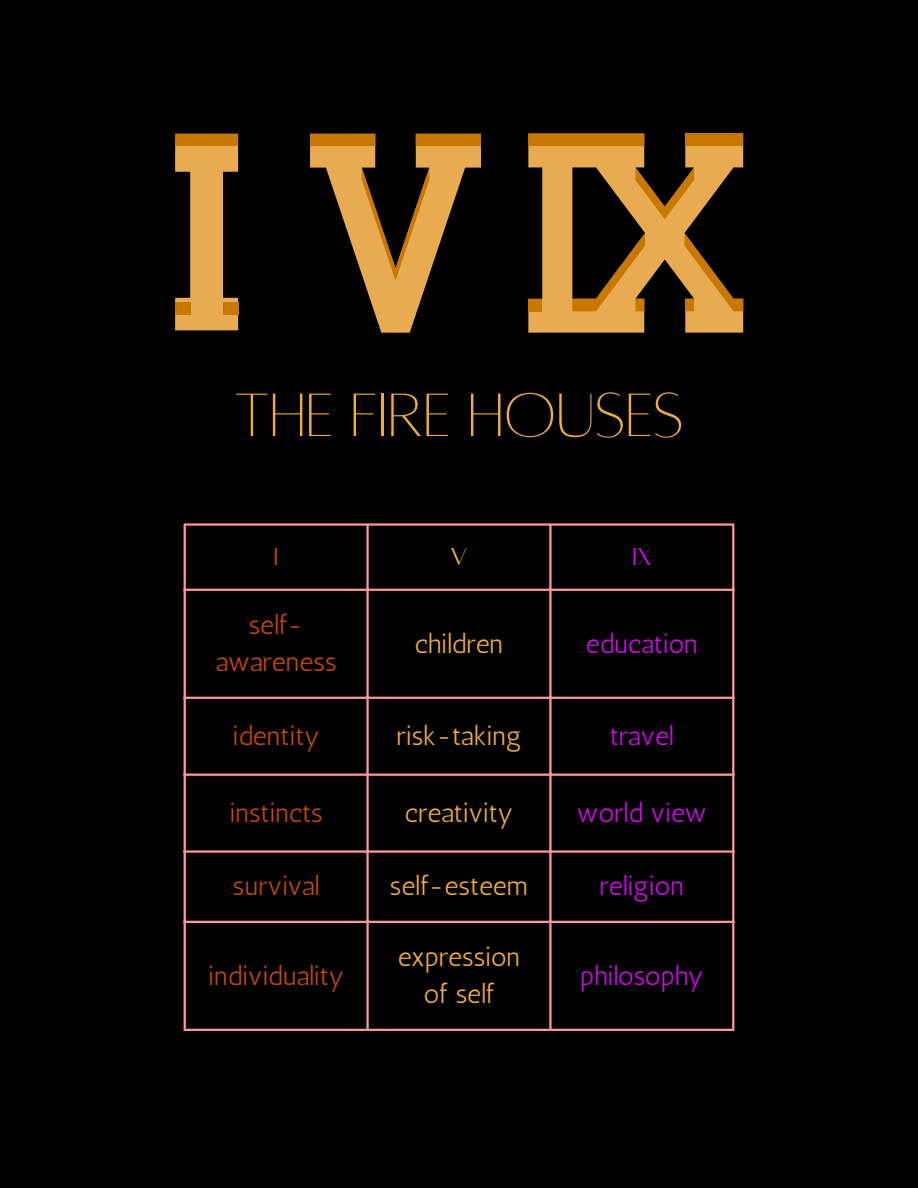
<style>
.page{position:relative;width:918px;height:1188px;background:#000}
.page>*{position:absolute;margin:0;border:0;box-sizing:border-box;transform-origin:0 0}
.t1{font:67.5px "Alta light";color:#eead3f}
.t2{font:27px/37.2px "Antic";color:#eead3f;text-align:center}
.t3{font:27px/37.2px "Antic";color:#c44806;text-align:center}
.t4{font:27px "Antic";color:#d00ae8}
.t5{font:27px "Alta regular";color:#d00ae8}
.t6{font:27px "Alta regular";color:#c44806}
.t7{font:27px "Alta regular";color:#eead3f}
</style>
<div class="page">
<svg style="left:175px;top:134px;width:63px;height:196px"></svg>
<svg style="left:310px;top:134px;width:171px;height:199px"></svg>
<svg style="left:528px;top:134px;width:215px;height:199px"></svg>
<hr style="left:184px;top:526px;width:2px;height:503px;background:#f99">
<hr style="left:366px;top:526px;width:3px;height:503px;background:#f99">
<hr style="left:549px;top:526px;width:3px;height:503px;background:#f99">
<hr style="left:732px;top:526px;width:2px;height:503px;background:#f99">
<hr style="left:184px;top:523px;width:550px;height:3px;background:#f99">
<hr style="left:184px;top:589px;width:550px;height:2px;background:#f99">
<hr style="left:184px;top:697px;width:550px;height:2px;background:#f99">
<hr style="left:184px;top:774px;width:550px;height:2px;background:#f99">
<hr style="left:184px;top:850px;width:550px;height:3px;background:#f99">
<hr style="left:184px;top:921px;width:550px;height:2px;background:#f99">
<hr style="left:184px;top:1029px;width:550px;height:2px;background:#f99">
<h1 class="t1" style="left:234px;top:382px;width:451px">THE FIRE HOUSES</h1>
<p class="t6" style="left:274px;top:543px;width:7px">I</p>
<p class="t7" style="left:450px;top:543px;width:19px">V</p>
<p class="t5" style="left:632px;top:543px;width:21px">IX</p>
<p class="t3" style="left:216px;top:606px;width:122px">self&shy;awareness</p>
<p class="t2" style="left:415px;top:625px;width:90px">children</p>
<p class="t4" style="left:586px;top:627px;width:114px">education</p>
<p class="t3" style="left:233px;top:717px;width:89px">identity</p>
<p class="t2" style="left:396px;top:717px;width:127px">risk-taking</p>
<p class="t4" style="left:610px;top:720px;width:65px">travel</p>
<p class="t3" style="left:229px;top:794px;width:95px">instincts</p>
<p class="t2" style="left:405px;top:794px;width:110px">creativity</p>
<p class="t4" style="left:577px;top:797px;width:131px">world view</p>
<p class="t3" style="left:233px;top:868px;width:88px">survival</p>
<p class="t2" style="left:390px;top:868px;width:140px">self-esteem</p>
<p class="t4" style="left:600px;top:870px;width:86px">religion</p>
<p class="t3" style="left:208px;top:957px;width:137px">individuality</p>
<p class="t2" style="left:398px;top:938px;width:124px">expression of self</p>
<p class="t4" style="left:580px;top:959px;width:125px">philosophy</p>
</div>
